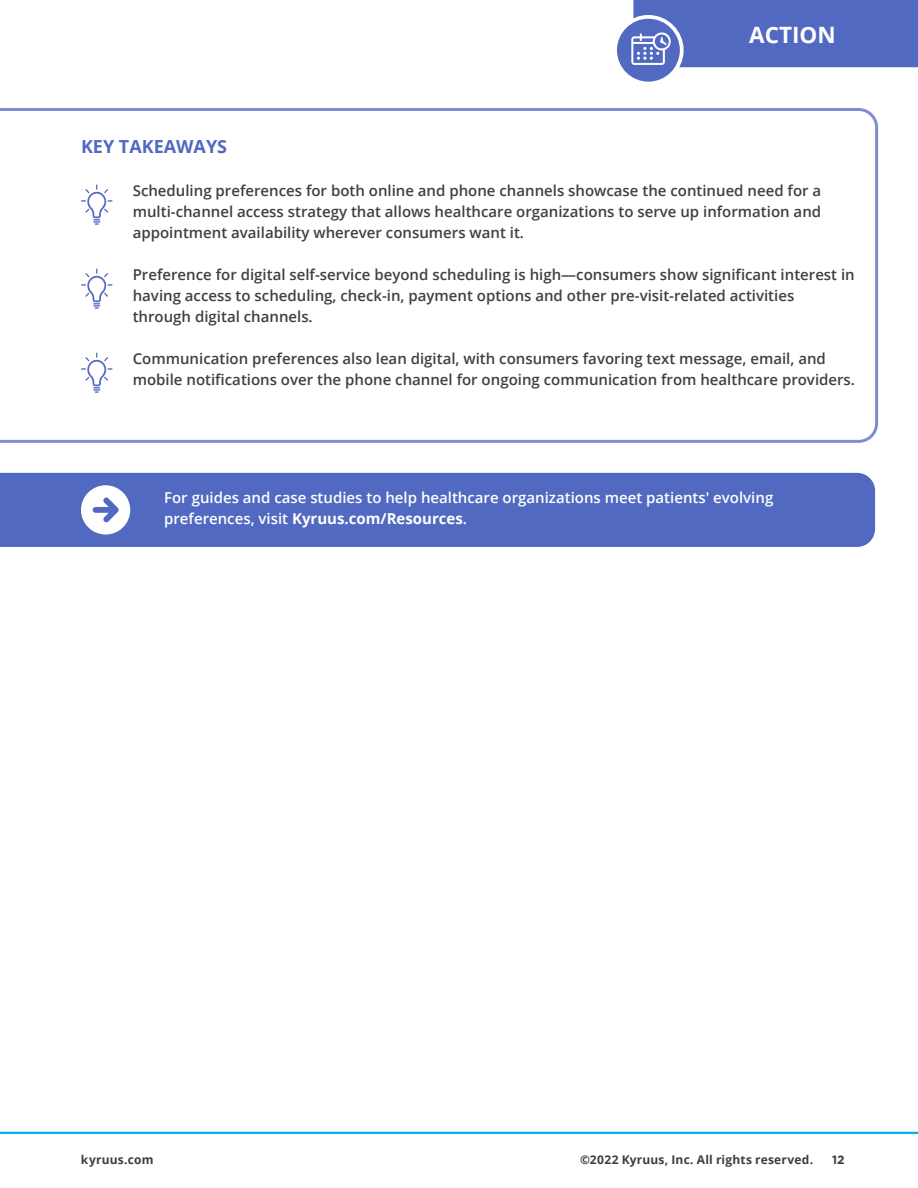
<style>
.page{position:relative;width:918px;height:1188px;background:#fff}
.page>*{position:absolute;margin:0;border:0;box-sizing:border-box;transform-origin:0 0}
.t1{font:700 22.5px "Open Sans";color:#fff}
.t2{font:700 18px "Open Sans";color:#5169c1}
.t3{font:600 15px/21px "Open Sans";color:#404040}
.t4{font:600 15px/21px "Open Sans";color:#fff}
.t5{font:700 12px "Open Sans";letter-spacing:.02em;color:#3e3e3f}
.t6{font:700 12px "Gotham";color:#3e3e3f}
.s1{font-weight:700}
</style>
<div class="page">
<hr style="left:0;top:1132px;width:918px;height:2px;background:#00b3e6">
<svg style="left:0;top:108px;width:879px;height:335px"></svg>
<svg style="left:81px;top:184px;width:31px;height:41px"></svg>
<svg style="left:81px;top:269px;width:31px;height:40px"></svg>
<svg style="left:81px;top:353px;width:31px;height:40px"></svg>
<svg style="left:615px;top:17px;width:67px;height:67px"></svg>
<div style="left:613px;top:15px;width:71px;height:70px;border:4px solid #fff;border-radius:50%"></div>
<div style="left:631px;top:0;width:287px;height:67px;background:#5169c1"></div>
<div style="left:0;top:473px;width:875px;height:74px;background:#5169c1"></div>
<svg style="left:81px;top:485px;width:49px;height:50px"></svg>
<p class="t1" style="left:749px;top:19px;width:88px">ACTION</p>
<p class="t2" style="left:81px;top:133px;width:148px">KEY TAKEAWAYS</p>
<p class="t3" style="left:133px;top:180px;width:690px;text-align:justify">Scheduling preferences for both online and phone channels showcase the continued need for a multi-channel access strategy that allows healthcare organizations to serve up information and appointment availability wherever consumers want it.</p>
<p class="t3" style="left:133px;top:264px;width:724px">Preference for digital self-service beyond scheduling is high—consumers show significant interest in having access to scheduling, check-in, payment options and other pre-visit-related activities through digital channels.</p>
<p class="t3" style="left:133px;top:348px;width:724px">Communication preferences also lean digital, with consumers favoring text message, email, and mobile notifications over the phone channel for ongoing communication from healthcare providers.</p>
<p class="t4" style="left:164px;top:487px;width:611px">For guides and case studies to help healthcare organizations meet patients' evolving preferences, visit <span class="s1">Kyruus.com/Resources</span>.</p>
<p class="t5" style="left:81px;top:1151px;width:74px">kyruus.com</p>
<p class="t5" style="left:580px;top:1151px;width:235px">©2022 Kyruus, Inc. All rights reserved.</p>
<p class="t6" style="left:832px;top:1152px;width:14px">12</p>
</div>
